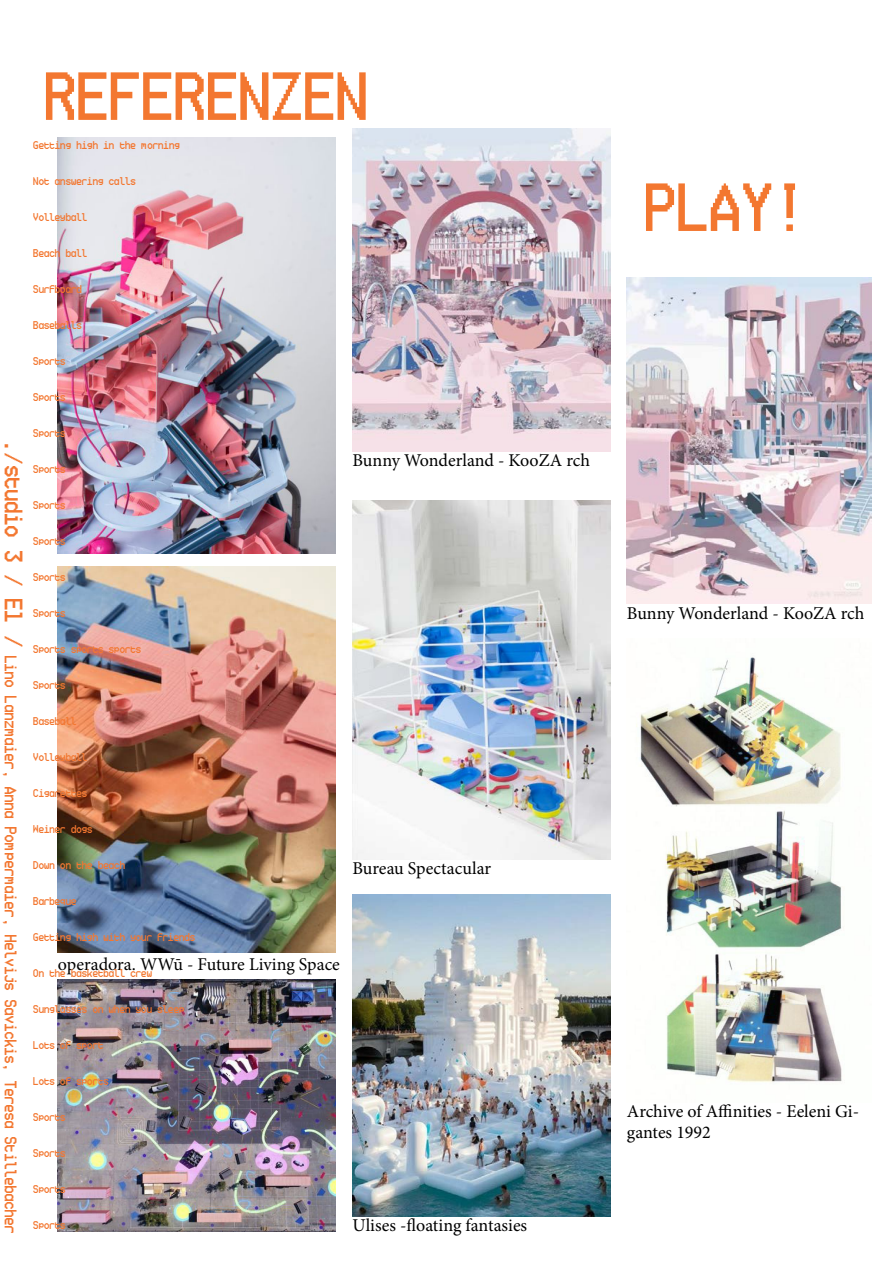
<style>
.page{position:relative;width:893px;height:1262px;background:#fff}
.page>*{position:absolute;margin:0;border:0;box-sizing:border-box;transform-origin:0 0}
.t1{font:72px "Ticketing";color:#f37730}
.t2{font:18px/21.6px "Minion Pro";color:#000}
.t3{font:18px "Ticketing";color:#f37730}
.t4{font:12px "Ticketing";color:#f37730}
.s1{font-size:27px}
</style>
<div class="page">
<img style="left:58px;top:137px;width:278px;height:416px">
<img style="left:627px;top:278px;width:245px;height:326px">
<img style="left:352px;top:129px;width:258px;height:322px">
<img style="left:352px;top:501px;width:258px;height:358px">
<img style="left:58px;top:567px;width:278px;height:386px">
<img style="left:636px;top:657px;width:206px;height:426px">
<img style="left:352px;top:894px;width:258px;height:322px">
<img style="left:58px;top:979px;width:278px;height:252px">
<h2 class="t3" style="left:20px;top:441px;width:794px;rotate:90deg"><span class="s1">./studio 3 / E1 /</span> Lino Lanzmaier, Anna Pompermaier, Helvijs Savickis, Teresa Stillebacher</h2>
<h1 class="t1" style="left:46px;top:59px;width:326px">REFERENZEN</h1>
<p class="t4" style="left:34px;top:139px;width:148px">Getting high in the morning</p>
<p class="t4" style="left:34px;top:175px;width:104px">Not answering calls</p>
<p class="t4" style="left:34px;top:211px;width:56px">Volleyball</p>
<p class="t4" style="left:34px;top:247px;width:56px">Beach ball</p>
<p class="t4" style="left:34px;top:283px;width:50px">Surfboard</p>
<p class="t4" style="left:34px;top:319px;width:50px">Baseballs</p>
<p class="t4" style="left:34px;top:355px;width:34px">Sports</p>
<p class="t4" style="left:34px;top:391px;width:34px">Sports</p>
<p class="t4" style="left:34px;top:427px;width:34px">Sports</p>
<p class="t4" style="left:34px;top:463px;width:34px">Sports</p>
<p class="t4" style="left:34px;top:499px;width:34px">Sports</p>
<p class="t4" style="left:34px;top:535px;width:34px">Sports</p>
<p class="t4" style="left:34px;top:571px;width:34px">Sports</p>
<p class="t4" style="left:34px;top:607px;width:34px">Sports</p>
<p class="t4" style="left:34px;top:643px;width:109px">Sports sports sports</p>
<p class="t4" style="left:34px;top:679px;width:34px">Sports</p>
<p class="t4" style="left:34px;top:715px;width:45px">Baseball</p>
<p class="t4" style="left:34px;top:751px;width:56px">Volleyball</p>
<p class="t4" style="left:34px;top:787px;width:56px">Cigarettes</p>
<p class="t4" style="left:34px;top:823px;width:61px">Weiner dogs</p>
<p class="t4" style="left:34px;top:859px;width:93px">Down on the beach</p>
<p class="t4" style="left:34px;top:895px;width:45px">Barbeque</p>
<p class="t4" style="left:34px;top:931px;width:163px">Getting high with your friends</p>
<p class="t4" style="left:34px;top:967px;width:120px">On the basketball crew</p>
<p class="t4" style="left:34px;top:1003px;width:153px">Sunglasses on when you sleep</p>
<p class="t4" style="left:34px;top:1039px;width:72px">Lots of sport</p>
<p class="t4" style="left:34px;top:1075px;width:77px">Lots of sports</p>
<p class="t4" style="left:34px;top:1111px;width:34px">Sports</p>
<p class="t4" style="left:34px;top:1147px;width:34px">Sports</p>
<p class="t4" style="left:34px;top:1183px;width:34px">Sports</p>
<p class="t4" style="left:34px;top:1219px;width:34px">Sports</p>
<h2 class="t2" style="left:58px;top:953px;width:283px">operadora. WWū - Future Living Space</h2>
<h2 class="t2" style="left:352px;top:449px;width:239px">Bunny Wonderland - KooZA rch</h2>
<h2 class="t2" style="left:352px;top:857px;width:140px">Bureau Spectacular</h2>
<h2 class="t2" style="left:352px;top:1214px;width:176px">Ulises -floating fantasies</h2>
<h1 class="t1" style="left:646px;top:170px;width:163px">PLAY!</h1>
<h2 class="t2" style="left:627px;top:602px;width:239px">Bunny Wonderland - KooZA rch</h2>
<h2 class="t2" style="left:627px;top:1100px;width:234px">Archive of Affinities - Eeleni Gi&shy;gantes 1992</h2>
</div>
